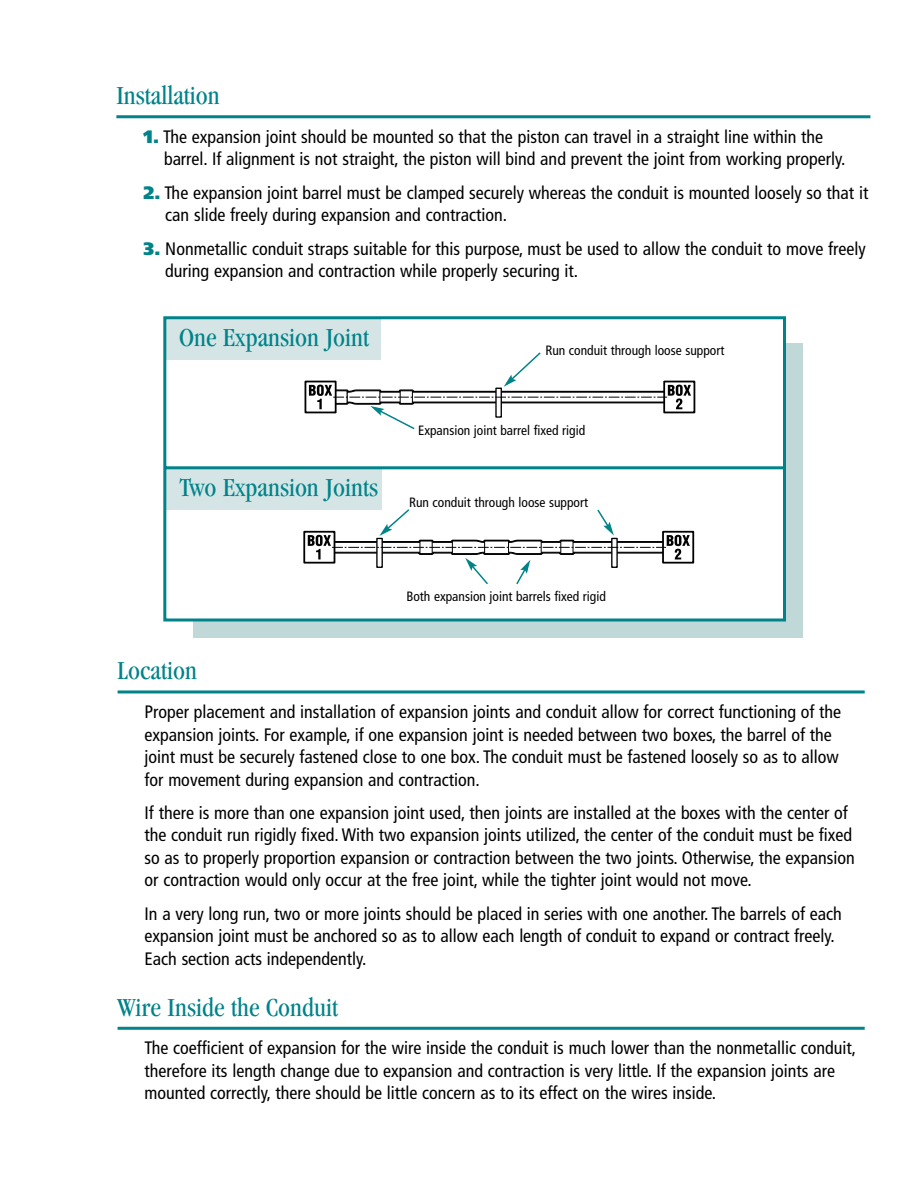
<style>
.page{position:relative;width:918px;height:1188px;background:#fff}
.page>*{position:absolute;margin:0;border:0;box-sizing:border-box;transform-origin:0 0}
.t1{font:condensed 27px "Garamond";color:#008389}
.t2{font:condensed 18px/22.5px "Frutiger";color:#000}
.t3{font:condensed 13.5px "Frutiger";color:#000}
.s1{font-weight:900;font-stretch:normal;color:#008389}
</style>
<div class="page">
<div style="left:194px;top:343px;width:609px;height:294px;background:#c0d8d8"></div>
<hr style="left:118px;top:690px;width:747px;height:3px;background:#008389">
<hr style="left:118px;top:1027px;width:747px;height:3px;background:#008389">
<svg style="left:116px;top:115px;width:755px;height:508px"></svg>
<h1 class="t1" style="left:116px;top:85px;width:105px">Installation</h1>
<p class="t2" style="left:164px;top:127px;width:683px;text-indent:-21px"><span class="s1">1.</span> The expansion joint should be mounted so that the piston can travel in a straight line within the barrel. If alignment is not straight, the piston will bind and prevent the joint from working properly.</p>
<p class="t2" style="left:165px;top:183px;width:705px;text-indent:-22px"><span class="s1">2.</span> The expansion joint barrel must be clamped securely whereas the conduit is mounted loosely so that it can slide freely during expansion and contraction.</p>
<p class="t2" style="left:165px;top:238px;width:702px;text-indent:-22px"><span class="s1">3.</span> Nonmetallic conduit straps suitable for this purpose, must be used to allow the conduit to move freely during expansion and contraction while properly securing it.</p>
<h1 class="t1" style="left:179px;top:327px;width:192px">One Expansion Joint</h1>
<h1 class="t1" style="left:179px;top:477px;width:200px">Two Expansion Joints</h1>
<p class="t3" style="left:545px;top:345px;width:180px">Run conduit through loose support</p>
<p class="t3" style="left:418px;top:425px;width:169px">Expansion joint barrel fixed rigid</p>
<p class="t3" style="left:409px;top:497px;width:180px">Run conduit through loose support</p>
<p class="t3" style="left:406px;top:591px;width:201px">Both expansion joint barrels fixed rigid</p>
<h1 class="t1" style="left:118px;top:660px;width:81px">Location</h1>
<p class="t2" style="left:145px;top:702px;width:698px">Proper placement and installation of expansion joints and conduit allow for correct functioning of the expansion joints. For example, if one expansion joint is needed between two boxes, the barrel of the joint must be securely fastened close to one box. The conduit must be fastened loosely so as to allow for movement during expansion and contraction.</p>
<p class="t2" style="left:145px;top:803px;width:712px">If there is more than one expansion joint used, then joints are installed at the boxes with the center of the conduit run rigidly fixed. With two expansion joints utilized, the center of the conduit must be fixed so as to properly proportion expansion or contraction between the two joints. Otherwise, the expansion or contraction would only occur at the free joint, while the tighter joint would not move.</p>
<p class="t2" style="left:145px;top:904px;width:699px">In a very long run, two or more joints should be placed in series with one another. The barrels of each expansion joint must be anchored so as to allow each length of conduit to expand or contract freely.<br>Each section acts independently.</p>
<h1 class="t1" style="left:118px;top:997px;width:222px">Wire Inside the Conduit</h1>
<p class="t2" style="left:145px;top:1038px;width:713px">The coefficient of expansion for the wire inside the conduit is much lower than the nonmetallic conduit, therefore its length change due to expansion and contraction is very little. If the expansion joints are mounted correctly, there should be little concern as to its effect on the wires inside.</p>
</div>
